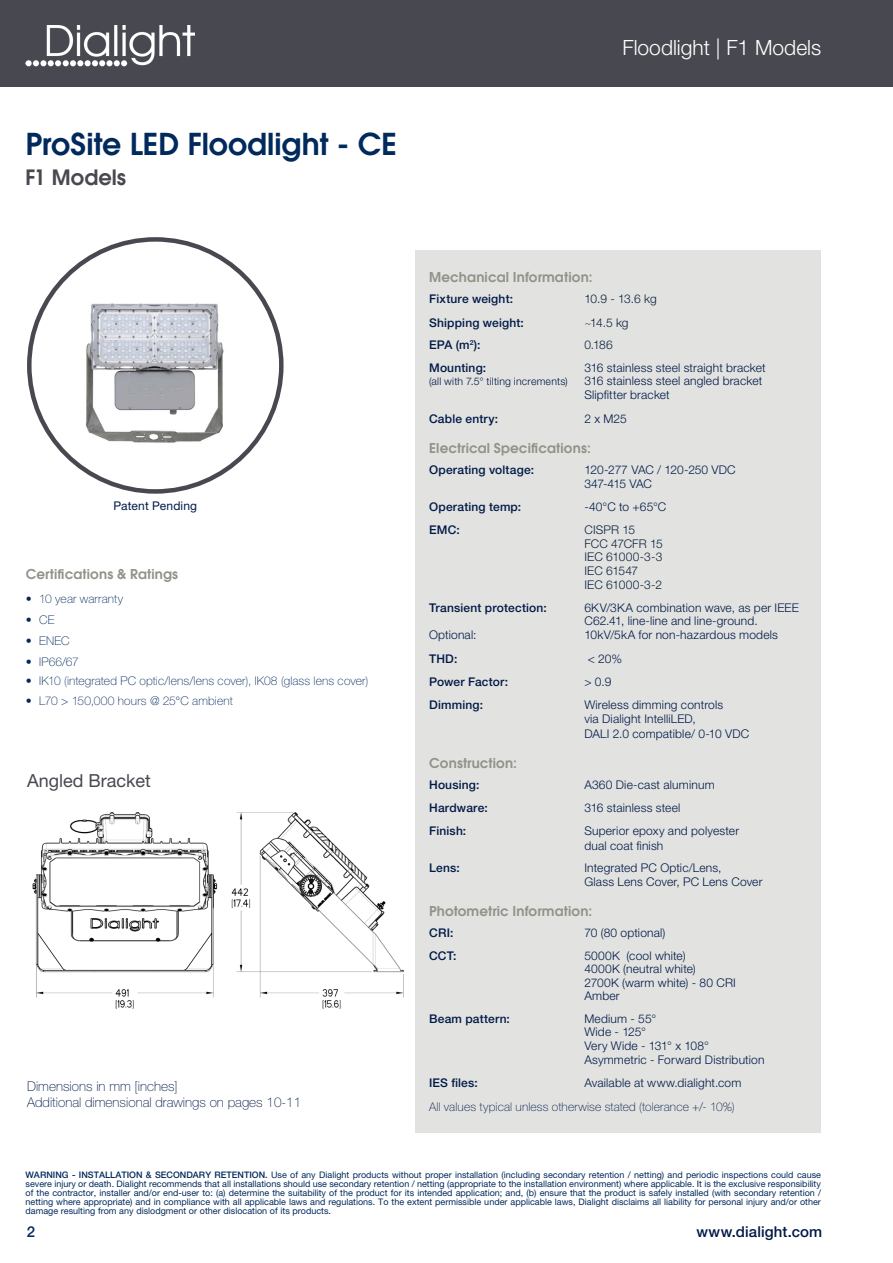
<style>
.page{position:relative;width:893px;height:1263px;background:#fff}
.page>*{position:absolute;margin:0;border:0;box-sizing:border-box;transform-origin:0 0}
.Page_Title{font:600 30px "ITC Avant Garde Std";color:#00295c}
.t1{font:300 21px "Helvetica Neue LT Std";color:#fff}
.Page_Title-2{font:600 21px "ITC Avant Garde Std";letter-spacing:.005em;color:#484950}
.t2{font:18px "Helvetica Neue LT Std";color:#484950}
.t3{font:500 15px "Helvetica Neue LT Std";letter-spacing:.005em;color:#001948}
.t4{font:500 15px "Helvetica Neue LT Std";color:#00295c}
.Tech_Specs_Headline{font:600 13.5px "ITC Avant Garde Std";letter-spacing:.015em;color:#919389}
.t5{font:100 13.5px "Helvetica Neue LT Std";color:#001948}
.Headline_2{font:600 13.5px "ITC Avant Garde Std";letter-spacing:.015em;color:#919389}
.Tech_Specs_Copy{font:300 12px/14.2px "Helvetica Neue LT Std";letter-spacing:.015em;color:#001948}
.Tech_Specs_Copy-2{font:500 12px "Helvetica Neue LT Std";letter-spacing:.015em;color:#001948}
.t6{font:100 12px "Helvetica Neue LT Std";letter-spacing:.01em;color:#00295c}
.Tech_Specs_Copy-3{font:300 12px/13.6px "Helvetica Neue LT Std";letter-spacing:.005em;color:#0c2340}
.Tech_Specs_Copy-4{font:100 12px "Helvetica Neue LT Std";letter-spacing:.015em;color:#001948}
.Tech_Specs_Copy-5{font:300 12px/14.2px "Helvetica Neue LT Std";letter-spacing:-.015em;color:#001948}
.Tech_Specs_Copy-6{font:12px "Helvetica Neue LT Std";letter-spacing:.01em;color:#001948}
.Tech_Specs_Copy-7{font:300 10.5px "Helvetica Neue LT Std";letter-spacing:.02em;color:#001948}
.t7{font:9px/9px "Helvetica Neue LT Std";color:#00295c;text-align:justify}
.s1{font-weight:100;color:#001948}
.s2{font-weight:500}
</style>
<div class="page">
<div style="left:0;top:0;width:893px;height:86px;background:#484950"></div>
<img style="left:25px;top:26px;width:169px;height:41px">
<div style="left:416px;top:250px;width:405px;height:882px;background:#e2e3e0"></div>
<img style="left:32px;top:812px;width:372px;height:197px">
<img style="left:62px;top:280px;width:187px;height:187px">
<p class="Page_Title" style="left:25px;top:124px;width:373px">ProSite LED Floodlight - CE</p>
<p class="Page_Title-2" style="left:25px;top:163px;width:102px">F1 Models</p>
<p class="t1" style="left:617px;top:35px;width:229px">High Bay | Corded Model</p>
<p class="t1" style="left:622px;top:35px;width:200px">Floodlight | F1 Models</p>
<p class="Tech_Specs_Copy-6" style="left:113px;top:498px;width:85px">Patent Pending</p>
<p class="Headline_2" style="left:26px;top:565px;width:154px">Certifications &amp; Ratings</p>
<p class="t6" style="left:26px;top:591px;width:99px">• 10 year warranty</p>
<p class="t6" style="left:26px;top:612px;width:30px">• CE</p>
<p class="t6" style="left:26px;top:633px;width:45px">• ENEC</p>
<p class="t6" style="left:26px;top:654px;width:55px">• IP66/67</p>
<p class="t6" style="left:26px;top:674px;width:344px">• IK10 (integrated PC optic/lens/lens cover), IK08 (glass lens cover)</p>
<p class="t6" style="left:26px;top:693px;width:209px">• L70 &gt; 150,000 hours @ 25°C ambient</p>
<p class="t2" style="left:27px;top:770px;width:125px">Angled Bracket</p>
<p class="t5" style="left:27px;top:1078px;width:152px">Dimensions in mm [inches]</p>
<p class="t5" style="left:27px;top:1094px;width:276px">Additional dimensional drawings on pages 10-11</p>
<p class="Tech_Specs_Headline" style="left:429px;top:269px;width:165px">Mechanical Information:</p>
<p class="Tech_Specs_Copy-2" style="left:429px;top:292px;width:85px">Fixture weight:</p>
<p class="Tech_Specs_Copy-3" style="left:584px;top:292px;width:74px">10.9 - 13.6 kg</p>
<p class="Tech_Specs_Copy-2" style="left:429px;top:315px;width:96px">Shipping weight:</p>
<p class="Tech_Specs_Copy-3" style="left:584px;top:315px;width:46px"><span class="s1">~</span>14.5 kg</p>
<p class="Tech_Specs_Copy-2" style="left:429px;top:338px;width:53px">EPA (m<sup>2</sup>):</p>
<p class="Tech_Specs_Copy-3" style="left:584px;top:338px;width:30px">0.186</p>
<p class="Tech_Specs_Copy-2" style="left:429px;top:360px;width:59px">Mounting:</p>
<p class="Tech_Specs_Copy" style="left:584px;top:360px;width:183px">316 stainless steel straight bracket</p>
<p class="Tech_Specs_Copy-7" style="left:429px;top:375px;width:140px">(all with 7.5° tilting increments)</p>
<p class="Tech_Specs_Copy" style="left:584px;top:374px;width:179px">316 stainless steel angled bracket<br>Slipfitter bracket</p>
<p class="Tech_Specs_Copy-2" style="left:429px;top:411px;width:71px">Cable entry:</p>
<p class="Tech_Specs_Copy" style="left:584px;top:411px;width:44px">2 x M25</p>
<p class="Tech_Specs_Headline" style="left:429px;top:439px;width:163px">Electrical Specifications:</p>
<p class="Tech_Specs_Copy-2" style="left:429px;top:462px;width:106px">Operating voltage:</p>
<p class="Tech_Specs_Copy-5" style="left:584px;top:462px;width:153px">120-277 VAC / 120-250 VDC<br>347-415 VAC</p>
<p class="Tech_Specs_Copy-2" style="left:429px;top:500px;width:94px">Operating temp:</p>
<p class="Tech_Specs_Copy" style="left:584px;top:500px;width:84px">-40°C to +65°C</p>
<p class="Tech_Specs_Copy-2" style="left:429px;top:523px;width:32px">EMC:</p>
<p class="Tech_Specs_Copy-3" style="left:584px;top:523px;width:80px">CISPR 15<br>FCC 47CFR 15<br>IEC 61000-3-3<br>IEC 61547<br>IEC 61000-3-2</p>
<p class="Tech_Specs_Copy-2" style="left:429px;top:600px;width:119px">Transient protection:</p>
<p class="Tech_Specs_Copy" style="left:584px;top:600px;width:216px;line-height:13.5px">6KV/3KA combination wave, as per IEEE<br>C62.41, line-line and line-ground.</p>
<p class="Tech_Specs_Copy" style="left:429px;top:628px;width:49px">Optional:</p>
<p class="Tech_Specs_Copy" style="left:584px;top:628px;width:195px">10kV/5kA for non-hazardous models</p>
<p class="Tech_Specs_Copy-2" style="left:429px;top:651px;width:30px">THD:</p>
<p class="Tech_Specs_Copy" style="left:588px;top:651px;width:36px">&lt; 20%</p>
<p class="Tech_Specs_Copy-2" style="left:429px;top:674px;width:80px">Power Factor:</p>
<p class="Tech_Specs_Copy" style="left:584px;top:674px;width:29px">&gt; 0.9</p>
<p class="Tech_Specs_Copy-2" style="left:429px;top:698px;width:55px">Dimming:</p>
<p class="Tech_Specs_Copy" style="left:584px;top:698px;width:166px">Wireless dimming controls<br>via Dialight IntelliLED,<br>DALI 2.0 compatible/ 0-10 VDC</p>
<p class="Tech_Specs_Headline" style="left:429px;top:754px;width:89px">Construction:</p>
<p class="Tech_Specs_Copy-2" style="left:429px;top:777px;width:52px">Housing:</p>
<p class="Tech_Specs_Copy" style="left:584px;top:777px;width:132px">A360 Die-cast aluminum</p>
<p class="Tech_Specs_Copy-2" style="left:429px;top:800px;width:60px">Hardware:</p>
<p class="Tech_Specs_Copy" style="left:584px;top:800px;width:97px">316 stainless steel</p>
<p class="Tech_Specs_Copy-2" style="left:429px;top:824px;width:39px">Finish:</p>
<p class="Tech_Specs_Copy" style="left:584px;top:824px;width:156px">Superior epoxy and polyester dual coat finish</p>
<p class="Tech_Specs_Copy-2" style="left:429px;top:860px;width:32px">Lens:</p>
<p class="Tech_Specs_Copy" style="left:584px;top:860px;width:180px">Integrated PC Optic/Lens,<br>Glass Lens Cover, PC Lens Cover</p>
<p class="Tech_Specs_Headline" style="left:429px;top:902px;width:165px">Photometric Information:</p>
<p class="Tech_Specs_Copy-2" style="left:429px;top:926px;width:26px">CRI:</p>
<p class="Tech_Specs_Copy" style="left:584px;top:926px;width:83px">70 (80 optional)</p>
<p class="Tech_Specs_Copy-2" style="left:429px;top:948px;width:29px">CCT:</p>
<p class="Tech_Specs_Copy" style="left:584px;top:948px;width:153px;line-height:13.5px">5000K (cool white)<br>4000K (neutral white)<br>2700K (warm white) - 80 CRI<br>Amber</p>
<p class="Tech_Specs_Copy-2" style="left:429px;top:1011px;width:82px">Beam pattern:</p>
<p class="Tech_Specs_Copy" style="left:584px;top:1011px;width:182px;line-height:13.8px">Medium - 55°<br>Wide - 125°<br>Very Wide - 131° x 108°<br>Asymmetric - Forward Distribution</p>
<p class="Tech_Specs_Copy-2" style="left:429px;top:1076px;width:50px">IES files:</p>
<p class="Tech_Specs_Copy" style="left:584px;top:1076px;width:159px">Available at www.dialight.com</p>
<p class="Tech_Specs_Copy-4" style="left:429px;top:1099px;width:307px">All values typical unless otherwise stated (tolerance +/- 10%)</p>
<p class="t7" style="left:26px;top:1170px;width:797px"><span class="s2">WARNING - INSTALLATION &amp; SECONDARY RETENTION.</span> Use of any Dialight products without proper installation (including secondary retention / netting) and periodic inspections could cause severe injury or death. Dialight recommends that all installations should use secondary retention / netting (appropriate to the installation environment) where applicable. It is the exclusive responsibility of the contractor, installer and/or end-user to: (a) determine the suitability of the product for its intended application; and, (b) ensure that the product is safely installed (with secondary retention / netting where appropriate) and in compliance with all applicable laws and regulations. To the extent permissible under applicable laws, Dialight disclaims all liability for personal injury and/or other damage resulting from any dislodgment or other dislocation of its products.</p>
<p class="t4" style="left:27px;top:1223px;width:10px">2</p>
<p class="t3" style="left:696px;top:1223px;width:127px">www.dialight.com</p>
</div>
